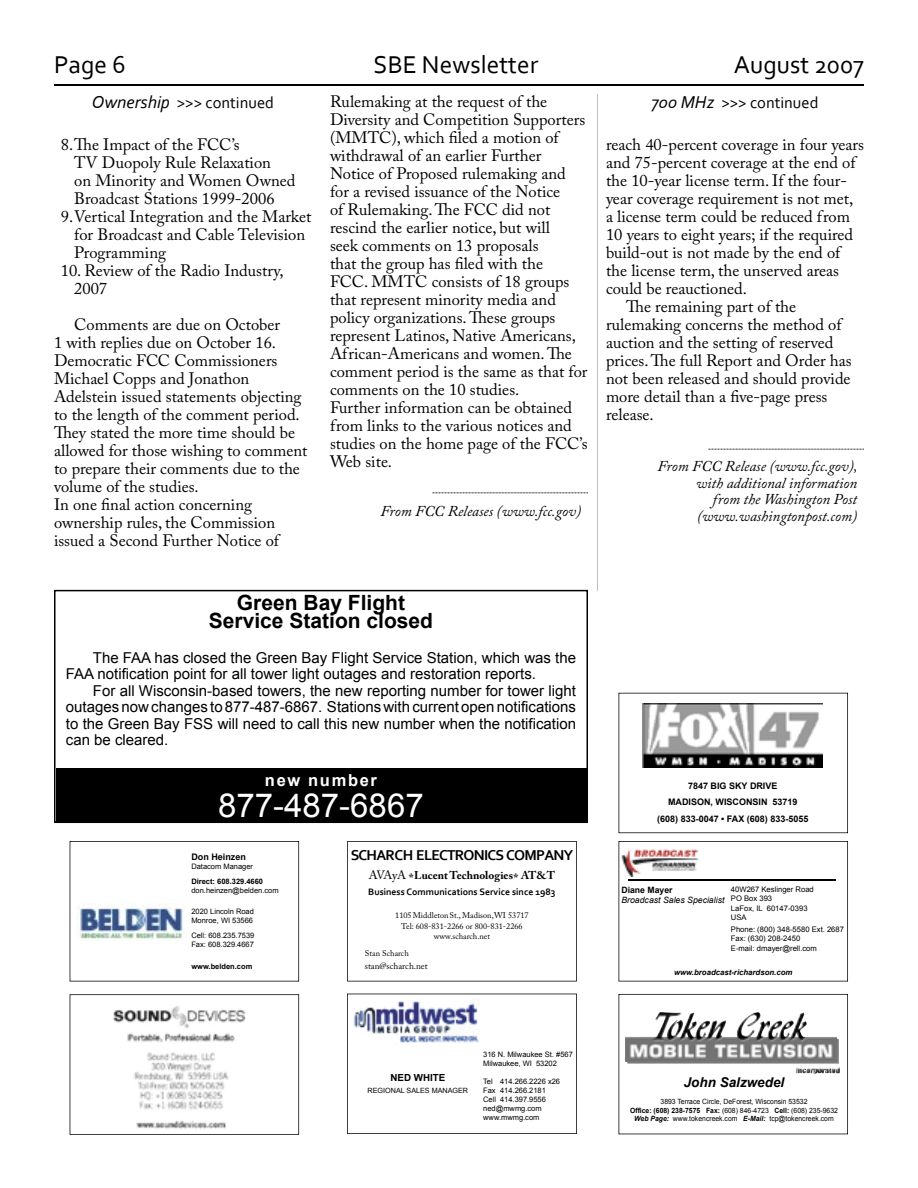
<style>
.page{position:relative;width:918px;height:1188px;background:#fff}
.page>*{position:absolute;margin:0;border:0;box-sizing:border-box;transform-origin:0 0}
.t1{font:33px "Arial";color:#fff}
.t2{font:25.5px "Corbel";color:#000}
.t3{font:700 21px/18px "Arial";color:#000;text-align:center}
.t4{font:italic 18px "Corbel";color:#000}
.t5{font:16.5px/18px "Adobe Caslon Pro";color:#000}
.t6{font:16.5px "Corbel";color:#000}
.t7{font:700 16.5px "Arial";letter-spacing:.1em;color:#fff}
.t8{font:15px/16.5px "Arial";color:#000}
.t9{font:italic 15px/16.5px "Adobe Caslon Pro";color:#000;text-align:right}
.t10{font:700 15px "Corbel";letter-spacing:-.05em;color:#000}
.t11{font:italic 700 13.5px "Arial";color:#000}
.t12{font:700 11.25px "Adobe Caslon Pro";color:#000}
.t13{font:700 9.75px "Corbel";color:#000}
.t14{font:700 9.75px "Arial";color:#000}
.t15{font:700 9px/16.5px "Arial";color:#000;text-align:center}
.t16{font:9px "Adobe Caslon Pro";color:#000}
.t17{font:italic 8.7px "Arial";color:#000}
.t18{font:700 8.7px "Arial";color:#000}
.t19{font:8.25px/10.5px "Adobe Caslon Pro";color:#000;text-align:center}
.t20{font:italic 700 7.8px "Arial";color:#000}
.t21{font:7.65px/9.1px "Arial";color:#000}
.t22{font:7.5px/9px "Arial";color:#000}
.t23{font:700 7.5px "Arial";color:#000}
.t24{font:7.2px/8.7px "Arial";color:#000;text-align:center;scale:.95 1}
.t25{font:7.2px "Arial";color:#000}
.s1{font-size:16.5px}
.s2{font-style:normal;font-size:16.5px}
.s3{font-style:italic;font-size:18px}
.s4{font-style:italic}
.s5{font-weight:400;font-size:12px}
.s6{font-family:"Times New Roman"}
.s7{font-weight:700}
.s8{font-weight:700;font-style:italic}
</style>
<div class="page">
<hr style="left:54px;top:84px;width:810px;height:2px;background:#000">
<svg style="left:70px;top:841px;width:229px;height:141px"></svg>
<img style="left:76px;top:903px;width:108px;height:37px">
<svg style="left:70px;top:994px;width:229px;height:141px"></svg>
<svg style="left:619px;top:693px;width:229px;height:140px"></svg>
<img style="left:643px;top:704px;width:179px;height:64px">
<svg style="left:619px;top:841px;width:229px;height:141px"></svg>
<svg style="left:347px;top:994px;width:230px;height:140px"></svg>
<img style="left:352px;top:1000px;width:127px;height:45px">
<svg style="left:619px;top:994px;width:229px;height:140px"></svg>
<img style="left:625px;top:1012px;width:214px;height:52px">
<svg style="left:347px;top:841px;width:230px;height:141px"></svg>
<svg style="left:54px;top:590px;width:534px;height:233px"></svg>
<div style="left:56px;top:768px;width:530px;height:55px;background:#000"></div>
<svg style="left:432px;top:492px;width:156px;height:2px"></svg>
<svg style="left:708px;top:448px;width:156px;height:2px"></svg>
<hr style="left:597px;top:94px;width:1px;height:497px;background:#c1c1c1">
<h2 class="t2" style="left:54px;top:49px;width:73px">Page 6</h2>
<h2 class="t2" style="left:374px;top:49px;width:166px">SBE Newsletter</h2>
<h2 class="t2" style="left:734px;top:49px;width:132px">August 2007</h2>
<p class="t4" style="left:92px;top:91px;width:184px">Ownership <span class="s1">&gt;&gt;&gt;</span> <span class="s2">continued</span></p>
<p class="t5" style="left:74px;top:135px;width:223px;text-indent:-13px">8. The Impact of the FCC’s<br>TV Duopoly Rule Relaxation<br>on Minority and Women Owned<br>Broadcast Stations 1999-2006</p>
<p class="t5" style="left:74px;top:207px;width:239px;text-indent:-13px">9. Vertical Integration and the Market for Broadcast and Cable Television<br>Programming</p>
<p class="t5" style="left:74px;top:261px;width:211px;text-indent:-13px">10. Review of the Radio Industry,<br>2007</p>
<p class="t5" style="left:54px;top:315px;width:255px;text-indent:20px">Comments are due on October<br>1 with replies due on October 16.<br>Democratic FCC Commissioners<br>Michael Copps and Jonathon<br>Adelstein issued statements objecting to the length of the comment period.<br>They stated the more time should be allowed for those wishing to comment to prepare their comments due to the volume of the studies.<br>In one final action concerning ownership rules, the Commission issued a Second Further Notice of</p>
<p class="t5" style="left:330px;top:92px;width:259px">Rulemaking at the request of the<br>Diversity and Competition Supporters (MMTC), which filed a motion of withdrawal of an earlier Further<br>Notice of Proposed rulemaking and for a revised issuance of the Notice<br>of Rulemaking. The FCC did not rescind the earlier notice, but will<br>seek comments on 13 proposals<br>that the group has filed with the<br>FCC. MMTC consists of 18 groups that represent minority media and policy organizations. These groups represent Latinos, Native Americans,<br>African-Americans and women. The comment period is the same as that for comments on the 10 studies.<br>Further information can be obtained from links to the various notices and studies on the home page of the FCC’s<br>Web site.</p>
<p class="t9" style="left:380px;top:503px;width:202px">From FCC Releases (www.fcc.gov)</p>
<p class="t6" style="left:651px;top:92px;width:169px"><span class="s3">700 MHz</span> <span class="s4">&gt;&gt;&gt;</span> continued</p>
<p class="t5" style="left:606px;top:135px;width:259px">reach 40-percent coverage in four years</p>
<p class="t5" style="left:606px;top:153px;width:251px">and 75-percent coverage at the end of</p>
<p class="t5" style="left:606px;top:171px;width:243px">the 10-year license term. If the four-</p>
<p class="t5" style="left:606px;top:189px;width:249px">year coverage requirement is not met,</p>
<p class="t5" style="left:606px;top:207px;width:245px">a license term could be reduced from</p>
<p class="t5" style="left:606px;top:225px;width:249px">10 years to eight years; if the required</p>
<p class="t5" style="left:606px;top:243px;width:236px">build-out is not made by the end of</p>
<p class="t5" style="left:606px;top:261px;width:235px">the license term, the unserved areas</p>
<p class="t5" style="left:606px;top:279px;width:142px">could be reauctioned.</p>
<p class="t5" style="left:626px;top:297px;width:171px">The remaining part of the</p>
<p class="t5" style="left:606px;top:315px;width:237px">rulemaking concerns the method of</p>
<p class="t5" style="left:606px;top:333px;width:229px">auction and the setting of reserved</p>
<p class="t5" style="left:606px;top:351px;width:247px">prices. The full Report and Order has</p>
<p class="t5" style="left:606px;top:369px;width:246px">not been released and should provide</p>
<p class="t5" style="left:606px;top:387px;width:223px">more detail than a five-page press</p>
<p class="t5" style="left:606px;top:405px;width:49px">release.</p>
<p class="t9" style="left:657px;top:458px;width:202px">From FCC Release (www.fcc.gov), with additional information<br>from the Washington Post (www.washingtonpost.com)</p>
<p class="t3" style="left:209px;top:595px;width:226px">Green Bay Flight<br>Service Station closed</p>
<p class="t8" style="left:66px;top:650px;width:512px;text-indent:27px">The FAA has closed the Green Bay Flight Service Station, which was the<br>FAA notification point for all tower light outages and restoration reports.</p>
<p class="t8" style="left:66px;top:683px;width:512px;text-align:justify;text-indent:27px">For all Wisconsin-based towers, the new reporting number for tower light outages now changes to 877-487-6867. Stations with current open notifications to the Green Bay FSS will need to call this new number when the notification can be cleared.</p>
<p class="t7" style="left:265px;top:769px;width:114px">new number</p>
<h1 class="t1" style="left:218px;top:784px;width:207px">877-487-6867</h1>
<p class="t15" style="left:191px;top:849px;width:56px">Don Heinzen</p>
<p class="t22" style="left:191px;top:862px;width:63px">Datacom Manager</p>
<p class="t23" style="left:191px;top:876px;width:73px">Direct: 608.329.4660</p>
<p class="t22" style="left:191px;top:886px;width:89px">don.heinzen@belden.com</p>
<p class="t22" style="left:191px;top:907px;width:64px">2020 Lincoln Road<br>Monroe, WI 53566</p>
<p class="t22" style="left:191px;top:931px;width:64px">Cell: 608.235.7539<br>Fax: 608.329.4667</p>
<p class="t23" style="left:191px;top:962px;width:62px">www.belden.com</p>
<p class="t10" style="left:351px;top:846px;width:224px">SCHARCH ELECTRONICS COMPANY</p>
<p class="t12" style="left:369px;top:869px;width:188px"><span class="s5">AVAyA</span> <span class="s6">*</span>Lucent Technologies<span class="s6">*</span> AT&amp;T</p>
<p class="t13" style="left:368px;top:886px;width:189px">Business Communications Service since 1983</p>
<p class="t19" style="left:395px;top:910px;width:135px">1105 Middleton St., Madison, WI 53717<br>Tel: 608-831-2266 or 800-831-2266 www.scharch.net</p>
<p class="t19" style="left:365px;top:948px;width:45px">Stan Scharch</p>
<p class="t16" style="left:365px;top:961px;width:64px">stan@scharch.net</p>
<p class="t15" style="left:657px;top:778px;width:153px">7847 BIG SKY DRIVE<br>MADISON, WISCONSIN 53719 (608) 833-0047 • FAX (608) 833-5055</p>
<p class="t21" style="left:731px;top:885px;width:84px">40W267 Keslinger Road<br>PO Box 393<br>LaFox, IL 60147-0393<br>USA</p>
<p class="t21" style="left:731px;top:925px;width:115px">Phone: (800) 348-5580 Ext. 2687<br>Fax: (630) 208-2450<br>E-mail: dmayer@rell.com</p>
<p class="t20" style="left:674px;top:967px;width:120px">www.broadcast-richardson.com</p>
<p class="t18" style="left:621px;top:884px;width:53px">Diane Mayer</p>
<p class="t17" style="left:621px;top:895px;width:104px">Broadcast Sales Specialist</p>
<p class="t14" style="left:391px;top:1071px;width:56px">NED WHITE</p>
<p class="t25" style="left:368px;top:1086px;width:102px">REGIONAL SALES MANAGER</p>
<p class="t22" style="left:483px;top:1050px;width:91px">316 N. Milwaukee St. #567<br>Milwaukee, WI 53202</p>
<p class="t22" style="left:483px;top:1077px;width:78px">Tel 414.266.2226 x26<br>Fax 414.266.2181<br>Cell 414.397.9556 ned@mwmg.com www.mwmg.com</p>
<p class="t11" style="left:684px;top:1073px;width:102px">John Salzwedel</p>
<p class="t24" style="left:630px;top:1097px;width:220px">3893 Terrace Circle, DeForest, Wisconsin 53532<br><span class="s7">Office: (608) 238-7575 Fax:</span> (608) 846-4723 <span class="s7">Cell:</span> (608) 235-9632<br><span class="s8">Web Page:</span> www.tokencreek.com <span class="s8">E-Mail:</span> tcp@tokencreek.com</p>
</div>
